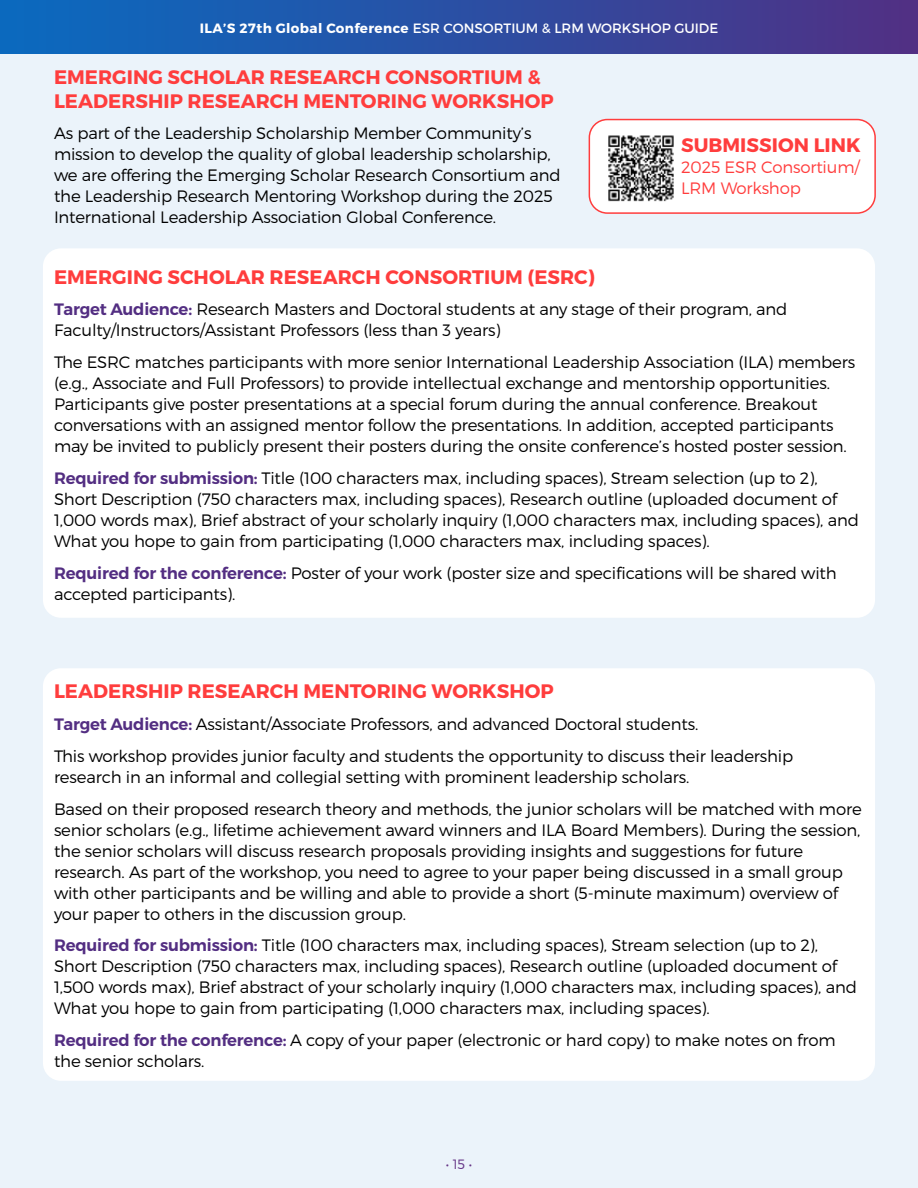
<style>
.page{position:relative;width:918px;height:1188px;background:#fff}
.page>*{position:absolute;margin:0;border:0;box-sizing:border-box;transform-origin:0 0}
.t1{font:19.5px/24px "Trueno Bd";color:#ff3d3d}
.t2{font:16.5px/21px "Trueno Lt";letter-spacing:-.01em;color:#000}
.t3{font:16.5px/21px "Trueno Lt";letter-spacing:-.01em;color:#ff3d3d}
.t4{font:13.5px "Trueno Rg";color:#fff}
.t5{font:13.5px "Trueno Lt";color:#6e3889}
.s1{font-family:"Trueno Bd"}
.s2{font-family:"Trueno S Bd";color:#532e82}
</style>
<div class="page">
<div style="left:0;top:0;width:918px;height:54px;background:linear-gradient(to right,#076cc1,#503185)"></div>
<div style="left:0;top:54px;width:918px;height:1134px;background:#ebf3fa"></div>
<div style="left:43px;top:248px;width:832px;height:370px;background:#fff;border-radius:18px"></div>
<div style="left:43px;top:668px;width:832px;height:413px;background:#fff;border-radius:18px"></div>
<div style="left:589px;top:120px;width:286px;height:93px;background:#fff;border-radius:18px"></div>
<div style="left:589px;top:119px;width:287px;height:95px;border:2px solid #ff3d3d;border-radius:18px"></div>
<img style="left:608px;top:135px;width:66px;height:67px">
<p class="t4" style="left:200px;top:19px;width:520px"><span class="s1">ILA’S 27th Global Conference</span> ESR CONSORTIUM &amp; LRM WORKSHOP GUIDE</p>
<p class="t1" style="left:54px;top:65px;width:501px">EMERGING SCHOLAR RESEARCH CONSORTIUM &amp;<br>LEADERSHIP RESEARCH MENTORING WORKSHOP</p>
<p class="t2" style="left:54px;top:123px;width:508px">As part of the Leadership Scholarship Member Community’s mission to develop the quality of global leadership scholarship, we are offering the Emerging Scholar Research Consortium and the Leadership Research Mentoring Workshop during the 2025<br>International Leadership Association Global Conference.</p>
<p class="t1" style="left:681px;top:134px;width:181px">SUBMISSION LINK</p>
<p class="t3" style="left:681px;top:157px;width:180px">2025 ESR Consortium/<br>LRM Workshop</p>
<p class="t1" style="left:54px;top:265px;width:542px">EMERGING SCHOLAR RESEARCH CONSORTIUM (ESRC)</p>
<p class="t2" style="left:54px;top:299px;width:735px"><span class="s2">Target Audience:</span> Research Masters and Doctoral students at any stage of their program, and<br>Faculty/Instructors/Assistant Professors (less than 3 years)</p>
<p class="t2" style="left:54px;top:352px;width:803px">The ESRC matches participants with more senior International Leadership Association (ILA) members (e.g., Associate and Full Professors) to provide intellectual exchange and mentorship opportunities.<br>Participants give poster presentations at a special forum during the annual conference. Breakout conversations with an assigned mentor follow the presentations. In addition, accepted participants may be invited to publicly present their posters during the onsite conference’s hosted poster session.</p>
<p class="t2" style="left:54px;top:467px;width:806px"><span class="s2">Required for submission:</span> Title (100 characters max, including spaces), Stream selection (up to 2), Short Description (750 characters max, including spaces), Research outline (uploaded document of 1,000 words max), Brief abstract of your scholarly inquiry (1,000 characters max, including spaces), and What you hope to gain from participating (1,000 characters max, including spaces).</p>
<p class="t2" style="left:54px;top:562px;width:784px"><span class="s2">Required for the conference:</span> Poster of your work (poster size and specifications will be shared with accepted participants).</p>
<p class="t1" style="left:54px;top:680px;width:501px">LEADERSHIP RESEARCH MENTORING WORKSHOP</p>
<p class="t2" style="left:54px;top:708px;width:741px;line-height:31.8px"><span class="s2">Target Audience:</span> Assistant/Associate Professors, and advanced Doctoral students.<br>This workshop provides junior faculty and students the opportunity to discuss their leadership</p>
<p class="t2" style="left:54px;top:761px;width:809px;line-height:31.8px">research in an informal and collegial setting with prominent leadership scholars.<br>Based on their proposed research theory and methods, the junior scholars will be matched with more</p>
<p class="t2" style="left:54px;top:819px;width:808px">senior scholars (e.g., lifetime achievement award winners and ILA Board Members). During the session, the senior scholars will discuss research proposals providing insights and suggestions for future research. As part of the workshop, you need to agree to your paper being discussed in a small group with other participants and be willing and able to provide a short (5-minute maximum) overview of your paper to others in the discussion group.</p>
<p class="t2" style="left:54px;top:935px;width:804px"><span class="s2">Required for submission:</span> Title (100 characters max, including spaces), Stream selection (up to 2), Short Description (750 characters max, including spaces), Research outline (uploaded document of 1,500 words max), Brief abstract of your scholarly inquiry (1,000 characters max, including spaces), and What you hope to gain from participating (1,000 characters max, including spaces).</p>
<p class="t2" style="left:54px;top:1030px;width:783px"><span class="s2">Required for the conference:</span> A copy of your paper (electronic or hard copy) to make notes on from the senior scholars.</p>
<p class="t5" style="left:446px;top:1156px;width:28px">• 15 •</p>
</div>
